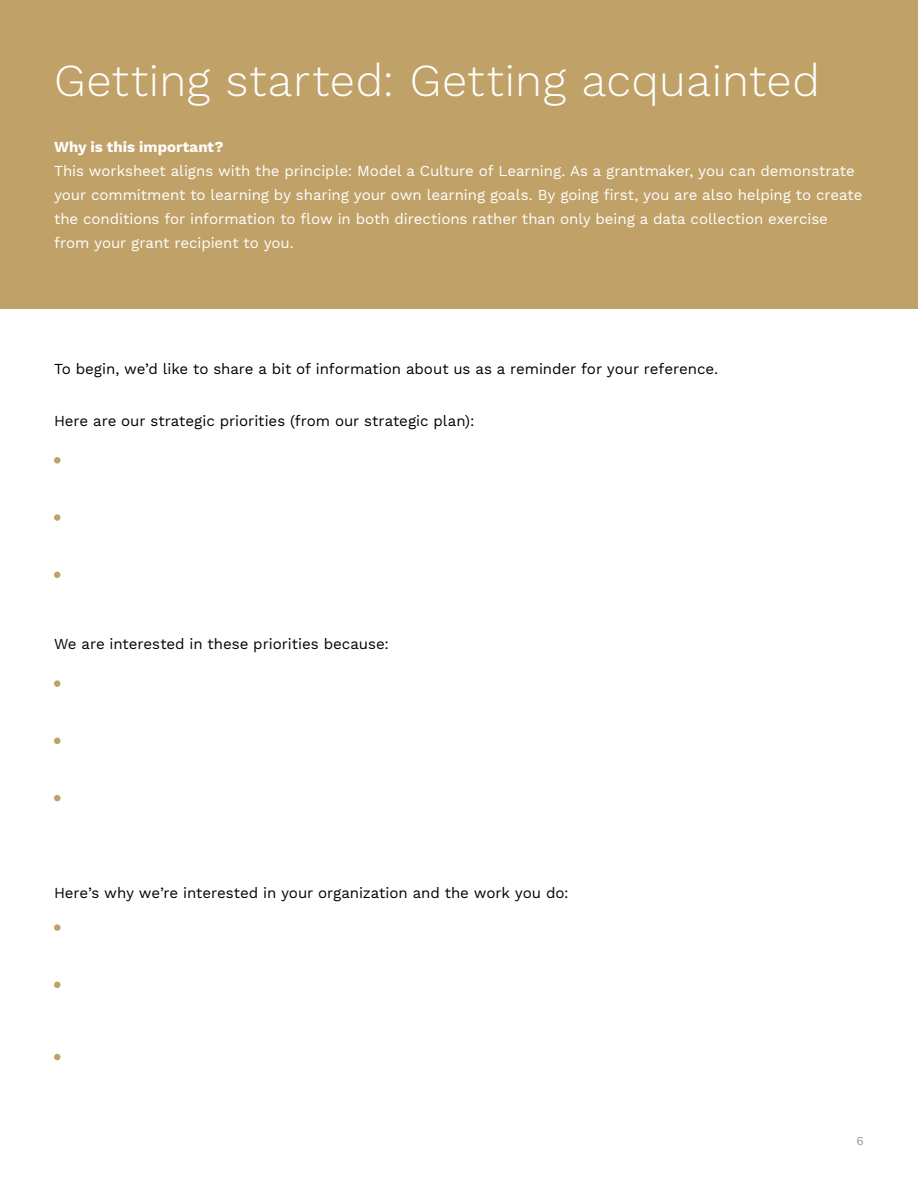
<style>
.page{position:relative;width:918px;height:1188px;background:#fff}
.page>*{position:absolute;margin:0;border:0;box-sizing:border-box;transform-origin:0 0}
.t1{font:300 45px "Work Sans";letter-spacing:.015em;color:#fff}
.t2{font:15px/24px "Work Sans";letter-spacing:-.005em;color:#fff}
.t3{font:15px "Work Sans";letter-spacing:-.005em;color:#000}
.t4{font:700 15px "Work Sans";color:#fff}
.t5{font:12px "Work Sans";color:#989899}
</style>
<div class="page">
<div style="left:0;top:0;width:918px;height:309px;background:#c0a269"></div>
<div style="left:54px;top:457px;width:6px;height:7px;background:#c0a269;border-radius:50%"></div>
<div style="left:54px;top:680px;width:6px;height:7px;background:#c0a269;border-radius:50%"></div>
<div style="left:54px;top:924px;width:6px;height:7px;background:#c0a269;border-radius:50%"></div>
<div style="left:54px;top:514px;width:6px;height:7px;background:#c0a269;border-radius:50%"></div>
<svg style="left:54px;top:738px;width:6px;height:6px"></svg>
<svg style="left:54px;top:982px;width:6px;height:6px"></svg>
<svg style="left:54px;top:572px;width:6px;height:6px"></svg>
<svg style="left:54px;top:795px;width:6px;height:6px"></svg>
<svg style="left:54px;top:1054px;width:6px;height:6px"></svg>
<h1 class="t1" style="left:54px;top:54px;width:767px">Getting started: Getting acquainted</h1>
<p class="t4" style="left:54px;top:139px;width:171px">Why is this important?</p>
<p class="t2" style="left:54px;top:160px;width:810px">This worksheet aligns with the principle: Model a Culture of Learning. As a grantmaker, you can demonstrate your commitment to learning by sharing your own learning goals. By going first, you are also helping to create the conditions for information to flow in both directions rather than only being a data collection exercise from your grant recipient to you.</p>
<p class="t3" style="left:54px;top:360px;width:666px">To begin, we’d like to share a bit of information about us as a reminder for your reference.</p>
<p class="t3" style="left:54px;top:412px;width:422px">Here are our strategic priorities (from our strategic plan):</p>
<p class="t3" style="left:54px;top:635px;width:337px">We are interested in these priorities because:</p>
<p class="t3" style="left:54px;top:884px;width:516px">Here’s why we’re interested in your organization and the work you do:</p>
<p class="t5" style="left:857px;top:1134px;width:9px">6</p>
</div>
